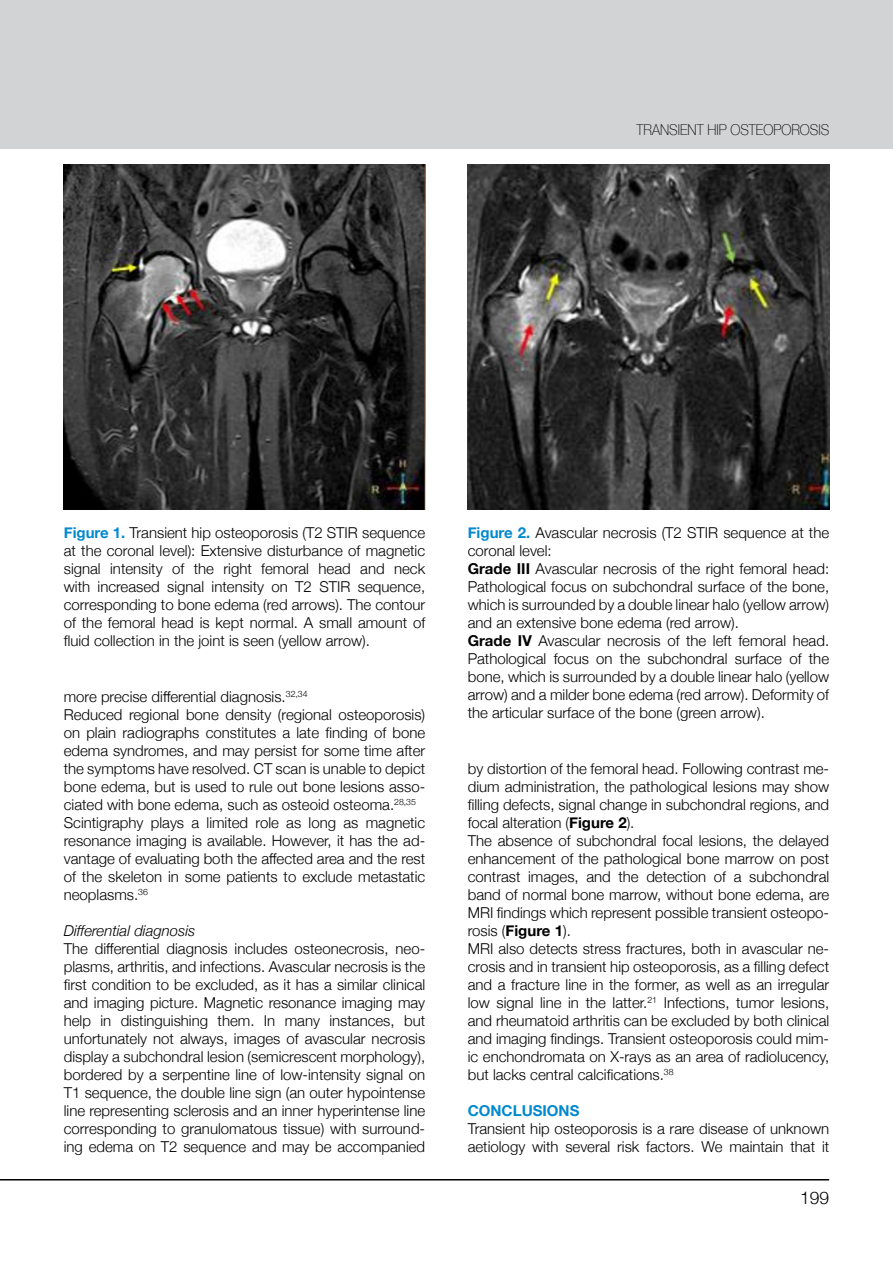
<style>
.page{position:relative;width:893px;height:1263px;background:#fff}
.page>*{position:absolute;margin:0;border:0;box-sizing:border-box;transform-origin:0 0}
.t1{font:300 17.4px "Helvetica Neue";color:#000}
.t2{font:300 15px/18px "Helvetica Neue";color:#000}
.t3{font:100 15px "Helvetica Neue";color:#000;scale:.9 1}
.t4{font:italic 300 15px "Helvetica Neue";color:#000}
.t5{font:700 15px "Helvetica Neue";color:#0089cf}
.s1{font-weight:700;color:#0089cf}
.s2{font-weight:700}
</style>
<div class="page">
<hr style="left:0;top:1179px;width:829px;height:1px;background:#000">
<div style="left:0;top:0;width:893px;height:149px;background:#d1d3d4"></div>
<img style="left:64px;top:165px;width:361px;height:345px">
<img style="left:468px;top:165px;width:361px;height:345px">
<p class="t3" style="left:637px;top:119px;width:215px">TRANSIENT HIP OSTEOPOROSIS</p>
<p class="t3" style="left:799px;top:119px;width:36px">TITLE</p>
<p class="t2" style="left:64px;top:522px;width:363px;text-align:justify"><span class="s1">Figure 1.</span> Transient hip osteoporosis (T2 STIR sequence at the coronal level): Extensive disturbance of magnetic signal intensity of the right femoral head and neck with increased signal intensity on T2 STIR sequence, corresponding to bone edema (red arrows). The contour of the femoral head is kept normal. A small amount of fluid collection in the joint is seen (yellow arrow).</p>
<p class="t2" style="left:468px;top:522px;width:363px"><span class="s1">Figure 2.</span> Avascular necrosis (T2 STIR sequence at the coronal level:<br><span class="s2">Grade III</span> Avascular necrosis of the right femoral head:<br>Pathological focus on subchondral surface of the bone, which is surrounded by a double linear halo (yellow arrow) and an extensive bone edema (red arrow).<br><span class="s2">Grade IV</span> Avascular necrosis of the left femoral head.<br>Pathological focus on the subchondral surface of the bone, which is surrounded by a double linear halo (yellow arrow) and a milder bone edema (red arrow). Deformity of the articular surface of the bone (green arrow).</p>
<p class="t2" style="left:64px;top:687px;width:363px">more precise differential diagnosis.<sup>32,34<br></sup>Reduced regional bone density (regional osteoporosis) on plain radiographs constitutes a late finding of bone edema syndromes, and may persist for some time after the symptoms have resolved. CT scan is unable to depict bone edema, but is used to rule out bone lesions asso&shy;ciated with bone edema, such as osteoid osteoma.<sup>28,35<br></sup>Scintigraphy plays a limited role as long as magnetic resonance imaging is available. However, it has the ad&shy;vantage of evaluating both the affected area and the rest of the skeleton in some patients to exclude metastatic neoplasms.<sup>36</sup></p>
<p class="t4" style="left:64px;top:919px;width:133px">Differential diagnosis</p>
<p class="t2" style="left:64px;top:939px;width:363px;text-align:justify">The differential diagnosis includes osteonecrosis, neo&shy;plasms, arthritis, and infections. Avascular necrosis is the first condition to be excluded, as it has a similar clinical and imaging picture. Magnetic resonance imaging may help in distinguishing them. In many instances, but unfortunately not always, images of avascular necrosis display a subchondral lesion (semicrescent morphology), bordered by a serpentine line of low-intensity signal on T1 sequence, the double line sign (an outer hypointense line representing sclerosis and an inner hyperintense line corresponding to granulomatous tissue) with surround&shy;ing edema on T2 sequence and may be accompanied</p>
<p class="t2" style="left:468px;top:759px;width:363px">by distortion of the femoral head. Following contrast me&shy;dium administration, the pathological lesions may show filling defects, signal change in subchondral regions, and focal alteration (<span class="s2">Figure 2</span>).<br>The absence of subchondral focal lesions, the delayed enhancement of the pathological bone marrow on post contrast images, and the detection of a subchondral band of normal bone marrow, without bone edema, are MRI findings which represent possible transient osteopo&shy;rosis (<span class="s2">Figure 1</span>).<br>MRI also detects stress fractures, both in avascular ne&shy;crosis and in transient hip osteoporosis, as a filling defect and a fracture line in the former, as well as an irregular low signal line in the latter.<sup>21</sup> Infections, tumor lesions, and rheumatoid arthritis can be excluded by both clinical and imaging findings. Transient osteoporosis could mim&shy;ic enchondromata on X-rays as an area of radiolucency, but lacks central calcifications.<sup>38</sup></p>
<p class="t5" style="left:468px;top:1099px;width:113px">CONCLUSIONS</p>
<p class="t2" style="left:468px;top:1119px;width:363px">Transient hip osteoporosis is a rare disease of unknown aetiology with several risk factors. We maintain that it</p>
<p class="t1" style="left:800px;top:1184px;width:31px">199</p>
</div>
